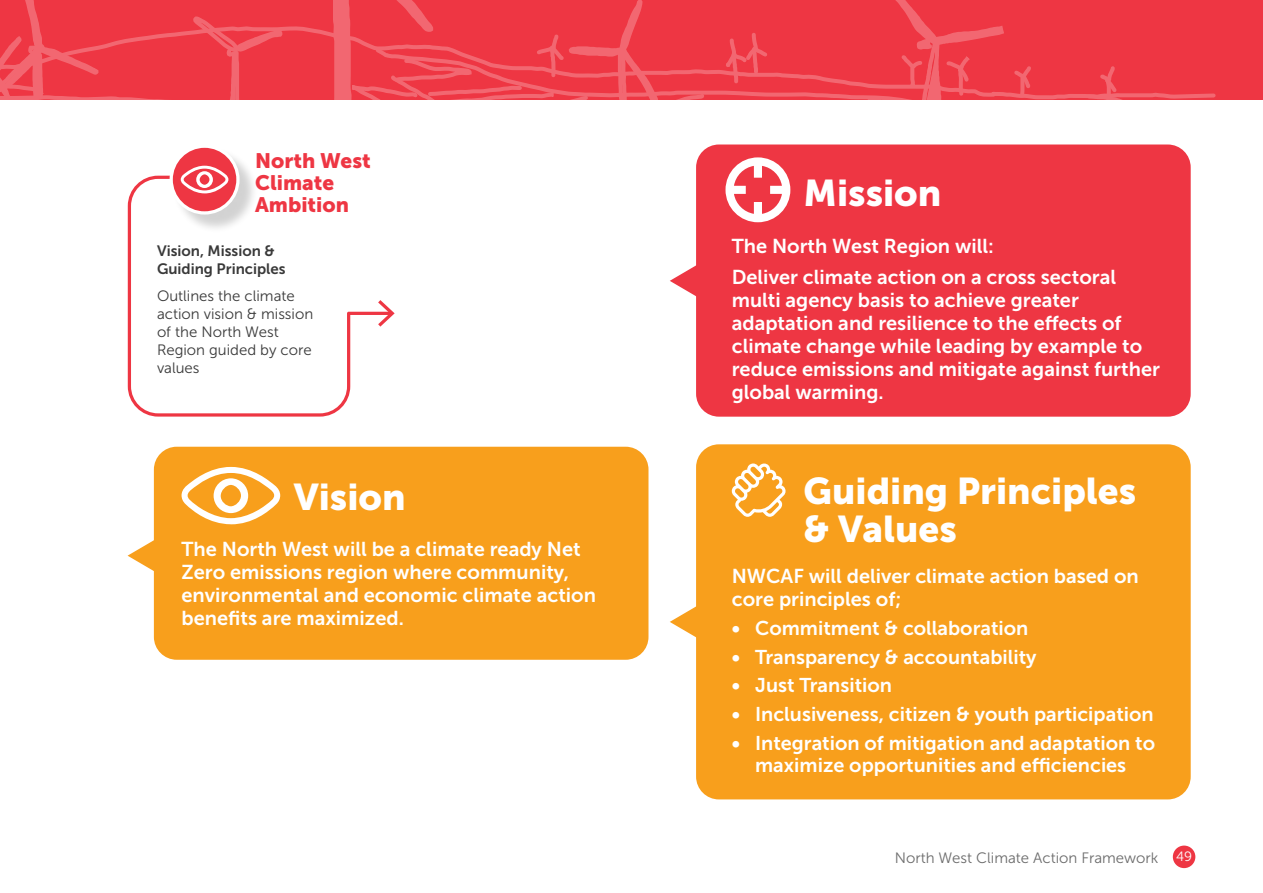
<style>
.page{position:relative;width:1263px;height:893px;background:#fff}
.page>*{position:absolute;margin:0;border:0;box-sizing:border-box;transform-origin:0 0}
.Section_Headings{font:37.05px/38.1px "Museo Sans 900";color:#fff}
.Sub_Headings{font:20.85px/21.9px "Museo Sans 900";color:#ee3643}
.Sub_Headings-2{font:19.95px/23px "Museo Sans 700";color:#fff}
.Tabs{font:19.8px/22.2px "Museo Sans 700";color:#fff;text-align:center}
.Info_Graphic_Text{font:15px/18px "Museo Sans 300";color:#393939}
.t1{font:15px "Museo Sans 300";color:#6b6b6b}
.Info_Graphic_Text-2{font:15px/18px "Museo Sans 700";color:#393939}
.s1{font-size:13.5px;color:#fff}
</style>
<div class="page">
<div style="left:1173px;top:846px;width:22px;height:22px;background:#ee3643;border-radius:50%"></div>
<div style="left:0;top:0;width:1263px;height:100px;background:#ee3643"></div>
<svg style="left:1079px;top:66px;width:137px;height:34px"></svg>
<svg style="left:0;top:0;width:1049px;height:100px"></svg>
<div style="left:696px;top:144px;width:495px;height:273px;background:#ee3643;border-radius:23px"></div>
<svg style="left:670px;top:261px;width:27px;height:40px"></svg>
<div style="left:154px;top:447px;width:494px;height:213px;background:#f89f1c;border-radius:23px"></div>
<svg style="left:128px;top:535px;width:26px;height:41px"></svg>
<div style="left:696px;top:444px;width:495px;height:355px;background:#f89f1c;border-radius:23px"></div>
<svg style="left:670px;top:602px;width:27px;height:40px"></svg>
<svg style="left:181px;top:467px;width:99px;height:57px"></svg>
<svg style="left:725px;top:157px;width:65px;height:65px"></svg>
<svg style="left:731px;top:463px;width:55px;height:54px"></svg>
<svg style="left:128px;top:176px;width:250px;height:241px"></svg>
<svg style="left:378px;top:300px;width:17px;height:27px"></svg>
<div style="left:172px;top:147px;width:86px;height:86px;background:#000;opacity:.18"></div>
<svg style="left:170px;top:147px;width:70px;height:68px"></svg>
<p class="Sub_Headings" style="left:255px;top:150px;width:117px">North West<br>Climate<br>Ambition</p>
<p class="Info_Graphic_Text-2" style="left:157px;top:242px;width:130px">Vision, Mission &amp;<br>Guiding Principles</p>
<p class="Info_Graphic_Text" style="left:157px;top:287px;width:158px">Outlines the climate action vision &amp; mission of the North West<br>Region guided by core values</p>
<p class="Section_Headings" style="left:294px;top:478px;width:113px">Vision</p>
<p class="Sub_Headings-2" style="left:182px;top:538px;width:416px">The North West will be a climate ready Net Zero emissions region where community, environmental and economic climate action benefits are maximized.</p>
<p class="Section_Headings" style="left:804px;top:173px;width:139px">Mission</p>
<p class="Sub_Headings-2" style="left:732px;top:234px;width:264px">The North West Region will:</p>
<p class="Sub_Headings-2" style="left:732px;top:266px;width:430px">Deliver climate action on a cross sectoral multi agency basis to achieve greater adaptation and resilience to the effects of climate change while leading by example to reduce emissions and mitigate against further global warming.</p>
<p class="Section_Headings" style="left:804px;top:472px;width:334px">Guiding Principles &amp; Values</p>
<p class="Sub_Headings-2" style="left:732px;top:564px;width:408px">NWCAF will deliver climate action based on core principles of;</p>
<p class="Tabs" style="left:732px;top:617px;width:298px">• Commitment &amp; collaboration</p>
<p class="Tabs" style="left:732px;top:646px;width:306px">• Transparency &amp; accountability</p>
<p class="Tabs" style="left:732px;top:674px;width:162px">• Just Transition</p>
<p class="Tabs" style="left:732px;top:703px;width:423px">• Inclusiveness, citizen &amp; youth participation</p>
<p class="Tabs" style="left:732px;top:732px;width:425px">• Integration of mitigation and adaptation to maximize opportunities and efficiencies</p>
<p class="t1" style="left:895px;top:849px;width:299px">North West Climate Action Framework <span class="s1">49</span></p>
</div>
